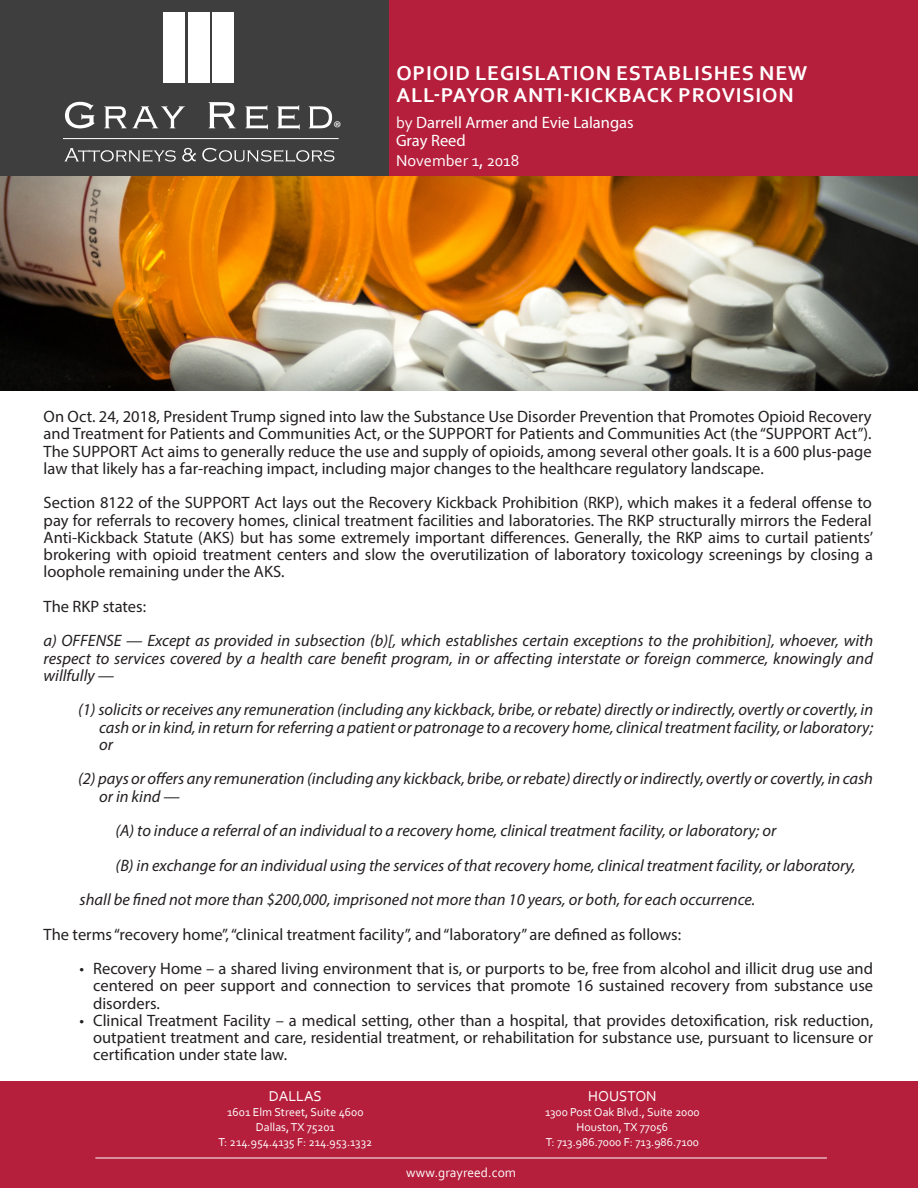
<style>
.page{position:relative;width:918px;height:1188px;background:#fff}
.page>*{position:absolute;margin:0;border:0;box-sizing:border-box;transform-origin:0 0}
.t1{font:700 21px "Corbel";letter-spacing:.04em;color:#fff}
.t2{font:18.6px "Myriad Pro";color:#fff}
.t3{font:16.5px/17.2px "Myriad Pro";color:#231f20;text-align:justify}
.t4{font:italic 16.5px/17.2px "Myriad Pro";color:#231f20;text-align:justify}
.t5{font:16.5px "Myriad Pro";color:#fff}
.t6{font:16.5px "Corbel";color:#fff}
.t7{font:15px "Corbel";color:#fff}
.t8{font:13.5px "Corbel";color:#fff}
.t9{font:12px "Corbel";color:#fff}
.s1{font-family:"Corbel"}
</style>
<div class="page">
<div style="left:388px;top:0;width:530px;height:176px;background:#b51f3c"></div>
<div style="left:0;top:0;width:388px;height:176px;background:#3e3e3f"></div>
<svg style="left:64px;top:148px;width:112px;height:14px"></svg>
<svg style="left:182px;top:148px;width:14px;height:14px"></svg>
<svg style="left:202px;top:148px;width:132px;height:14px"></svg>
<svg style="left:65px;top:102px;width:29px;height:26px"></svg>
<svg style="left:104px;top:106px;width:81px;height:22px"></svg>
<svg style="left:209px;top:102px;width:27px;height:26px"></svg>
<svg style="left:245px;top:105px;width:23px;height:24px"></svg>
<svg style="left:277px;top:105px;width:23px;height:24px"></svg>
<svg style="left:309px;top:106px;width:23px;height:22px"></svg>
<hr style="left:63px;top:138px;width:276px;height:1px;background:#fff">
<div style="left:164px;top:12px;width:21px;height:71px;background:#fff"></div>
<div style="left:188px;top:12px;width:21px;height:71px;background:#fff"></div>
<div style="left:213px;top:12px;width:21px;height:71px;background:#fff"></div>
<div style="left:0;top:1082px;width:918px;height:106px;background:#b51f3c"></div>
<hr style="left:95px;top:1158px;width:732px;height:1px;background:#fff">
<img style="left:0;top:176px;width:918px;height:215px">
<p class="t2" style="left:333px;top:116px;width:9px">®</p>
<p class="t1" style="left:396px;top:60px;width:412px">OPIOID LEGISLATION ESTABLISHES NEW</p>
<p class="t1" style="left:396px;top:82px;width:399px">ALL-PAYOR ANTI-KICKBACK PROVISION</p>
<p class="t5" style="left:396px;top:112px;width:239px"><span class="s1">by</span> Darrell Armer and Evie Lalangas</p>
<p class="t5" style="left:396px;top:131px;width:71px">Gray Reed</p>
<p class="t6" style="left:396px;top:150px;width:125px">November 1, 2018</p>
<p class="t3" style="left:44px;top:408px;width:830px">On Oct. 24, 2018, President Trump signed into law the Substance Use Disorder Prevention that Promotes Opioid Recovery and Treatment for Patients and Communities Act, or the SUPPORT for Patients and Communities Act (the “SUPPORT Act”).<br>The SUPPORT Act aims to generally reduce the use and supply of opioids, among several other goals. It is a 600 plus-page law that likely has a far-reaching impact, including major changes to the healthcare regulatory landscape.</p>
<p class="t3" style="left:44px;top:494px;width:831px">Section 8122 of the SUPPORT Act lays out the Recovery Kickback Prohibition (RKP), which makes it a federal offense to pay for referrals to recovery homes, clinical treatment facilities and laboratories. The RKP structurally mirrors the Federal Anti-Kickback Statute (AKS) but has some extremely important differences. Generally, the RKP aims to curtail patients’ brokering with opioid treatment centers and slow the overutilization of laboratory toxicology screenings by closing a loophole remaining under the AKS.</p>
<p class="t3" style="left:44px;top:597px;width:104px">The RKP states:</p>
<p class="t4" style="left:44px;top:632px;width:831px">a) OFFENSE — Except as provided in subsection (b)[, which establishes certain exceptions to the prohibition], whoever, with respect to services covered by a health care benefit program, in or affecting interstate or foreign commerce, knowingly and willfully —</p>
<p class="t4" style="left:99px;top:701px;width:776px;text-indent:-21px">(1) solicits or receives any remuneration (including any kickback, bribe, or rebate) directly or indirectly, overtly or covertly, in cash or in kind, in return for referring a patient or patronage to a recovery home, clinical treatment facility, or laboratory; or</p>
<p class="t4" style="left:99px;top:770px;width:775px;text-indent:-21px">(2) pays or offers any remuneration (including any kickback, bribe, or rebate) directly or indirectly, overtly or covertly, in cash or in kind —</p>
<p class="t4" style="left:116px;top:822px;width:662px">(A) to induce a referral of an individual to a recovery home, clinical treatment facility, or laboratory; or</p>
<p class="t4" style="left:116px;top:856px;width:742px">(B) in exchange for an individual using the services of that recovery home, clinical treatment facility, or laboratory,</p>
<p class="t4" style="left:80px;top:891px;width:677px">shall be fined not more than $200,000, imprisoned not more than 10 years, or both, for each occurrence.</p>
<p class="t3" style="left:44px;top:925px;width:639px">The terms “recovery home”, “clinical treatment facility”, and “laboratory” are defined as follows:</p>
<p class="t3" style="left:93px;top:960px;width:782px;text-indent:-14px">• Recovery Home – a shared living environment that is, or purports to be, free from alcohol and illicit drug use and centered on peer support and connection to services that promote 16 sustained recovery from substance use disorders.</p>
<p class="t3" style="left:93px;top:1011px;width:782px;text-indent:-14px">• Clinical Treatment Facility – a medical setting, other than a hospital, that provides detoxification, risk reduction, outpatient treatment and care, residential treatment, or rehabilitation for substance use, pursuant to licensure or certification under state law.</p>
<p class="t7" style="left:269px;top:1087px;width:55px">DALLAS</p>
<p class="t9" style="left:227px;top:1105px;width:138px">1601 Elm Street, Suite 4600</p>
<p class="t9" style="left:256px;top:1120px;width:81px">Dallas, TX 75201</p>
<p class="t9" style="left:218px;top:1135px;width:155px">T: 214.954.4135 F: 214.953.1332</p>
<p class="t8" style="left:406px;top:1164px;width:111px">www.grayreed.com</p>
<p class="t7" style="left:588px;top:1087px;width:70px">HOUSTON</p>
<p class="t9" style="left:545px;top:1105px;width:156px">1300 Post Oak Blvd., Suite 2000</p>
<p class="t9" style="left:577px;top:1120px;width:93px">Houston, TX 77056</p>
<p class="t9" style="left:546px;top:1135px;width:155px">T: 713.986.7000 F: 713.986.7100</p>
</div>
